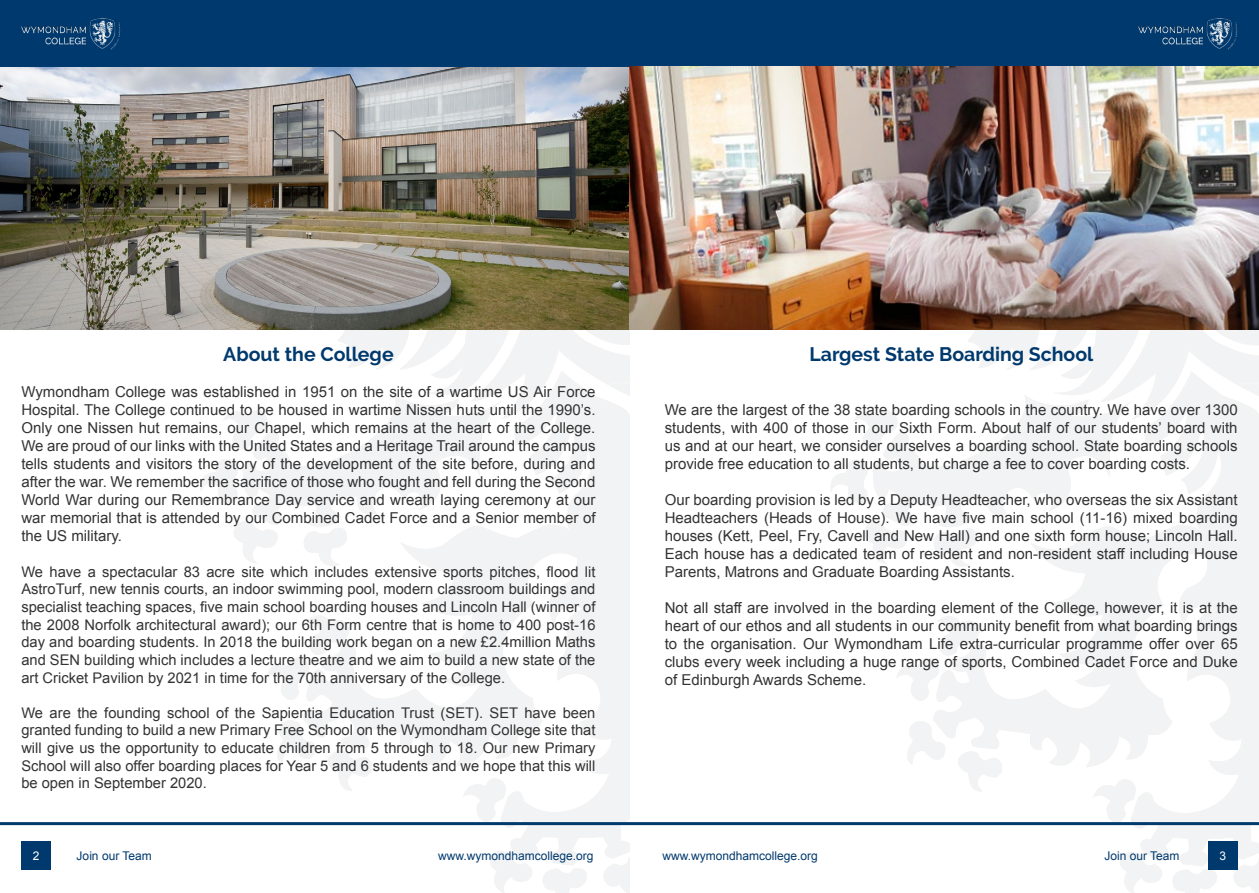
<style>
.page{position:relative;width:1259px;height:893px;background:#fff}
.page>*{position:absolute;margin:0;border:0;box-sizing:border-box;transform-origin:0 0}
.t1{font:700 19.5px "Raleway";color:#00396d}
.t2{font:15px/18px "Arial";color:#333334;text-align:justify}
.t3{font:14.7px/17.7px "Arial";color:#333334;text-align:justify}
.t4{font:12px "Arial";color:#00396d}
.t5{font:12px "Arial";color:#fff}
</style>
<div class="page">
<img style="left:696px;top:330px;width:563px;height:563px">
<div style="left:0;top:0;width:629px;height:68px;background:#00396d"></div>
<div style="left:21px;top:841px;width:30px;height:29px;background:#00396d"></div>
<div style="left:629px;top:0;width:630px;height:68px;background:#00396d"></div>
<div style="left:1208px;top:841px;width:29px;height:29px;background:#00396d"></div>
<hr style="left:0;top:822px;width:1259px;height:3px;background:#00396d">
<img style="left:21px;top:19px;width:99px;height:31px">
<img style="left:1138px;top:19px;width:99px;height:31px">
<img style="left:0;top:67px;width:1259px;height:263px">
<h1 class="t1" style="left:223px;top:343px;width:172px">About the College</h1>
<p class="t2" style="left:21px;top:383px;width:576px">Wymondham College was established in 1951 on the site of a wartime US Air Force Hospital. The College continued to be housed in wartime Nissen huts until the 1990’s.<br>Only one Nissen hut remains, our Chapel, which remains at the heart of the College.<br>We are proud of our links with the United States and a Heritage Trail around the campus tells students and visitors the story of the development of the site before, during and after the war. We remember the sacrifice of those who fought and fell during the Second World War during our Remembrance Day service and wreath laying ceremony at our war memorial that is attended by our Combined Cadet Force and a Senior member of the US military.</p>
<p class="t3" style="left:21px;top:563px;width:575px">We have a spectacular 83 acre site which includes extensive sports pitches, flood lit AstroTurf, new tennis courts, an indoor swimming pool, modern classroom buildings and specialist teaching spaces, five main school boarding houses and Lincoln Hall (winner of the 2008 Norfolk architectural award); our 6th Form centre that is home to 400 post-16 day and boarding students. In 2018 the building work began on a new £2.4million Maths and SEN building which includes a lecture theatre and we aim to build a new state of the art Cricket Pavilion by 2021 in time for the 70th anniversary of the College.</p>
<p class="t3" style="left:21px;top:704px;width:575px">We are the founding school of the Sapientia Education Trust (SET). SET have been granted funding to build a new Primary Free School on the Wymondham College site that will give us the opportunity to educate children from 5 through to 18. Our new Primary School will also offer boarding places for Year 5 and 6 students and we hope that this will be open in September 2020.</p>
<h1 class="t1" style="left:809px;top:343px;width:285px">Largest State Boarding School</h1>
<p class="t2" style="left:664px;top:401px;width:574px">We are the largest of the 38 state boarding schools in the country. We have over 1300 students, with 400 of those in our Sixth Form. About half of our students’ board with us and at our heart, we consider ourselves a boarding school. State boarding schools provide free education to all students, but charge a fee to cover boarding costs.</p>
<p class="t2" style="left:664px;top:491px;width:574px">Our boarding provision is led by a Deputy Headteacher, who overseas the six Assistant Headteachers (Heads of House). We have five main school (11-16) mixed boarding houses (Kett, Peel, Fry, Cavell and New Hall) and one sixth form house; Lincoln Hall.<br>Each house has a dedicated team of resident and non-resident staff including House Parents, Matrons and Graduate Boarding Assistants.</p>
<p class="t2" style="left:664px;top:599px;width:574px">Not all staff are involved in the boarding element of the College, however, it is at the heart of our ethos and all students in our community benefit from what boarding brings to the organisation. Our Wymondham Life extra-curricular programme offer over 65 clubs every week including a huge range of sports, Combined Cadet Force and Duke of Edinburgh Awards Scheme.</p>
<p class="t5" style="left:33px;top:848px;width:8px">2</p>
<p class="t4" style="left:77px;top:848px;width:77px">Join our Team</p>
<p class="t4" style="left:438px;top:848px;width:157px">www.wymondhamcollege.org</p>
<p class="t4" style="left:662px;top:848px;width:157px">www.wymondhamcollege.org</p>
<p class="t4" style="left:1104px;top:848px;width:77px">Join our Team</p>
<p class="t5" style="left:1219px;top:848px;width:8px">3</p>
</div>
